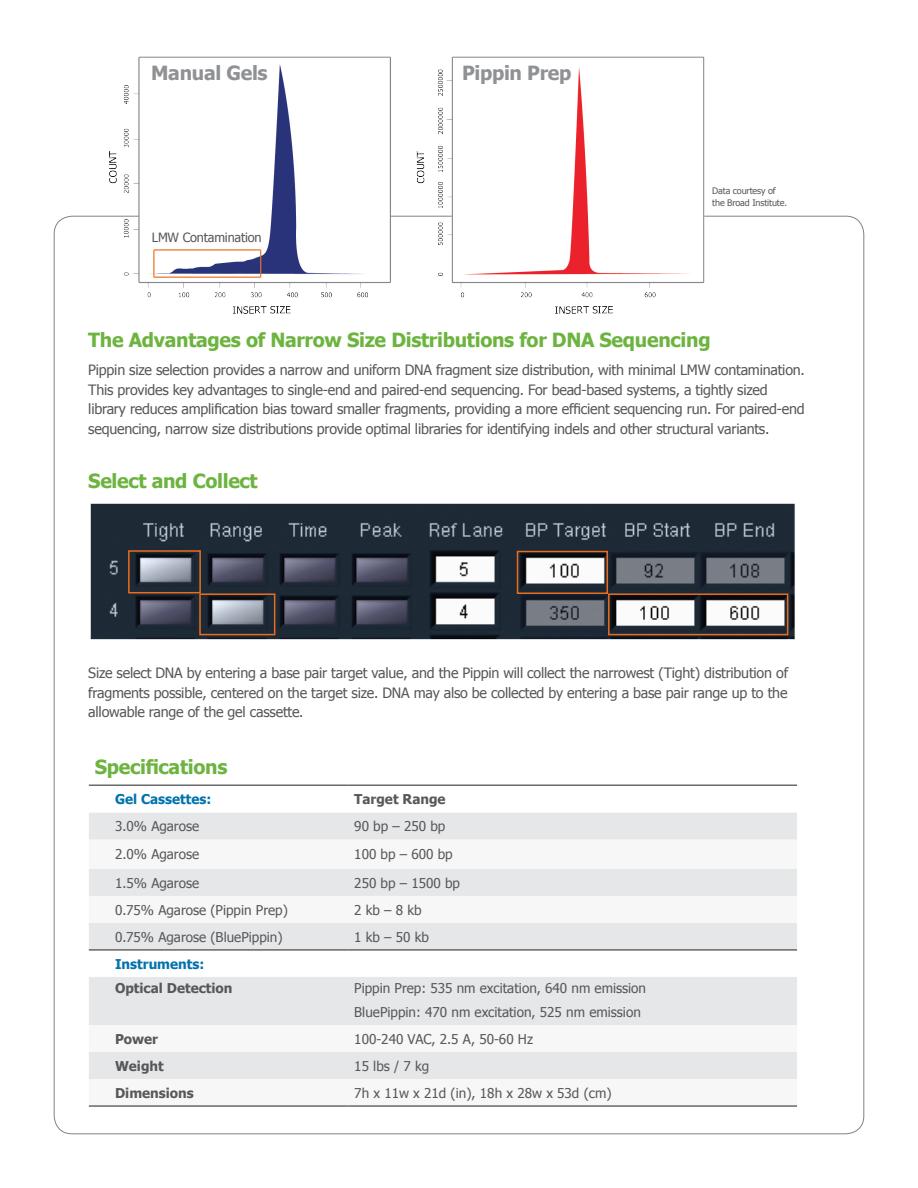
<style>
.page{position:relative;width:918px;height:1188px;background:#fff}
.page>*{position:absolute;margin:0;border:0;box-sizing:border-box;transform-origin:0 0}
.t1{font:700 19.5px "Tahoma";letter-spacing:-.015em;color:#6cb43f}
.t2{font:700 19.5px "Tahoma";letter-spacing:-.015em;color:#8f9194}
.t3{font:14.25px/19.5px "Tahoma";letter-spacing:-.015em;color:#57585a}
.t4{font:13.5px "Tahoma";color:#57585a}
.t5{font:700 13.5px "Tahoma";color:#57585a}
.chart_sub{font:700 13.5px "Tahoma";color:#0073ae}
.body_copy{font:12.75px "Tahoma";letter-spacing:-.015em;color:#57585a}
.body_copy-2{font:9px/12px "Tahoma";letter-spacing:-.015em;color:#57585a}
</style>
<div class="page">
<img style="left:80px;top:56px;width:702px;height:258px">
<img style="left:90px;top:503px;width:705px;height:137px">
<div style="left:517px;top:551px;width:91px;height:43px;border:2px solid #ea6d1f"></div>
<div style="left:128px;top:550px;width:73px;height:43px;border:2px solid #ea6d1f"></div>
<div style="left:608px;top:593px;width:180px;height:42px;border:2px solid #ea6d1f"></div>
<div style="left:199px;top:593px;width:76px;height:42px;border:2px solid #ea6d1f"></div>
<div style="left:89px;top:813px;width:708px;height:27px;background:#e6e7e9"></div>
<svg style="left:89px;top:869px;width:708px;height:237px;fill:#e6e7e9"></svg>
<hr style="left:89px;top:785px;width:259px;height:1px;background:#231f20">
<hr style="left:348px;top:785px;width:449px;height:1px;background:#231f20">
<hr style="left:89px;top:950px;width:259px;height:1px;background:#231f20">
<hr style="left:348px;top:950px;width:449px;height:1px;background:#231f20">
<hr style="left:89px;top:1106px;width:259px;height:1px;background:#231f20">
<hr style="left:348px;top:1106px;width:449px;height:1px;background:#231f20">
<p class="t2" style="left:151px;top:59px;width:118px">Manual Gels</p>
<p class="t2" style="left:462px;top:59px;width:111px">Pippin Prep</p>
<p class="body_copy" style="left:152px;top:228px;width:111px">LMW Contamination</p>
<p class="body_copy-2" style="left:712px;top:184px;width:76px">Data courtesy of the Broad Institute.</p>
<p class="t1" style="left:88px;top:326px;width:624px">The Advantages of Narrow Size Distributions for DNA Sequencing</p>
<p class="t3" style="left:88px;top:360px;width:718px">Pippin size selection provides a narrow and uniform DNA fragment size distribution, with minimal LMW contamination.<br>This provides key advantages to single-end and paired-end sequencing. For bead-based systems, a tightly sized library reduces amplification bias toward smaller fragments, providing a more efficient sequencing run. For paired-end sequencing, narrow size distributions provide optimal libraries for identifying indels and other structural variants.</p>
<p class="t1" style="left:88px;top:467px;width:171px">Select and Collect</p>
<p class="t3" style="left:88px;top:663px;width:701px;text-align:justify">Size select DNA by entering a base pair target value, and the Pippin will collect the narrowest (Tight) distribution of fragments possible, centered on the target size. DNA may also be collected by entering a base pair range up to the allowable range of the gel cassette.</p>
<p class="t1" style="left:95px;top:753px;width:134px">Specifications</p>
<p class="chart_sub" style="left:115px;top:790px;width:98px">Gel Cassettes:</p>
<p class="t5" style="left:354px;top:790px;width:93px">Target Range</p>
<p class="t4" style="left:115px;top:817px;width:86px">3.0% Agarose</p>
<p class="t4" style="left:354px;top:817px;width:92px">90 bp – 250 bp</p>
<p class="t4" style="left:115px;top:846px;width:86px">2.0% Agarose</p>
<p class="t4" style="left:354px;top:846px;width:100px">100 bp – 600 bp</p>
<p class="t4" style="left:115px;top:874px;width:86px">1.5% Agarose</p>
<p class="t4" style="left:354px;top:874px;width:107px">250 bp – 1500 bp</p>
<p class="t4" style="left:115px;top:901px;width:174px">0.75% Agarose (Pippin Prep)</p>
<p class="t4" style="left:354px;top:901px;width:69px">2 kb – 8 kb</p>
<p class="t4" style="left:115px;top:928px;width:169px">0.75% Agarose (BluePippin)</p>
<p class="t4" style="left:354px;top:928px;width:76px">1 kb – 50 kb</p>
<p class="chart_sub" style="left:115px;top:954px;width:91px">Instruments:</p>
<p class="t5" style="left:115px;top:979px;width:119px">Optical Detection</p>
<p class="t4" style="left:354px;top:979px;width:293px">Pippin Prep: 535 nm excitation, 640 nm emission</p>
<p class="t4" style="left:354px;top:1003px;width:288px">BluePippin: 470 nm excitation, 525 nm emission</p>
<p class="t5" style="left:115px;top:1029px;width:45px">Power</p>
<p class="t4" style="left:354px;top:1030px;width:180px">100-240 VAC, 2.5 A, 50-60 Hz</p>
<p class="t5" style="left:115px;top:1056px;width:50px">Weight</p>
<p class="t4" style="left:354px;top:1057px;width:76px">15 lbs / 7 kg</p>
<p class="t5" style="left:115px;top:1083px;width:80px">Dimensions</p>
<p class="t4" style="left:354px;top:1084px;width:259px">7h x 11w x 21d (in), 18h x 28w x 53d (cm)</p>
</div>
